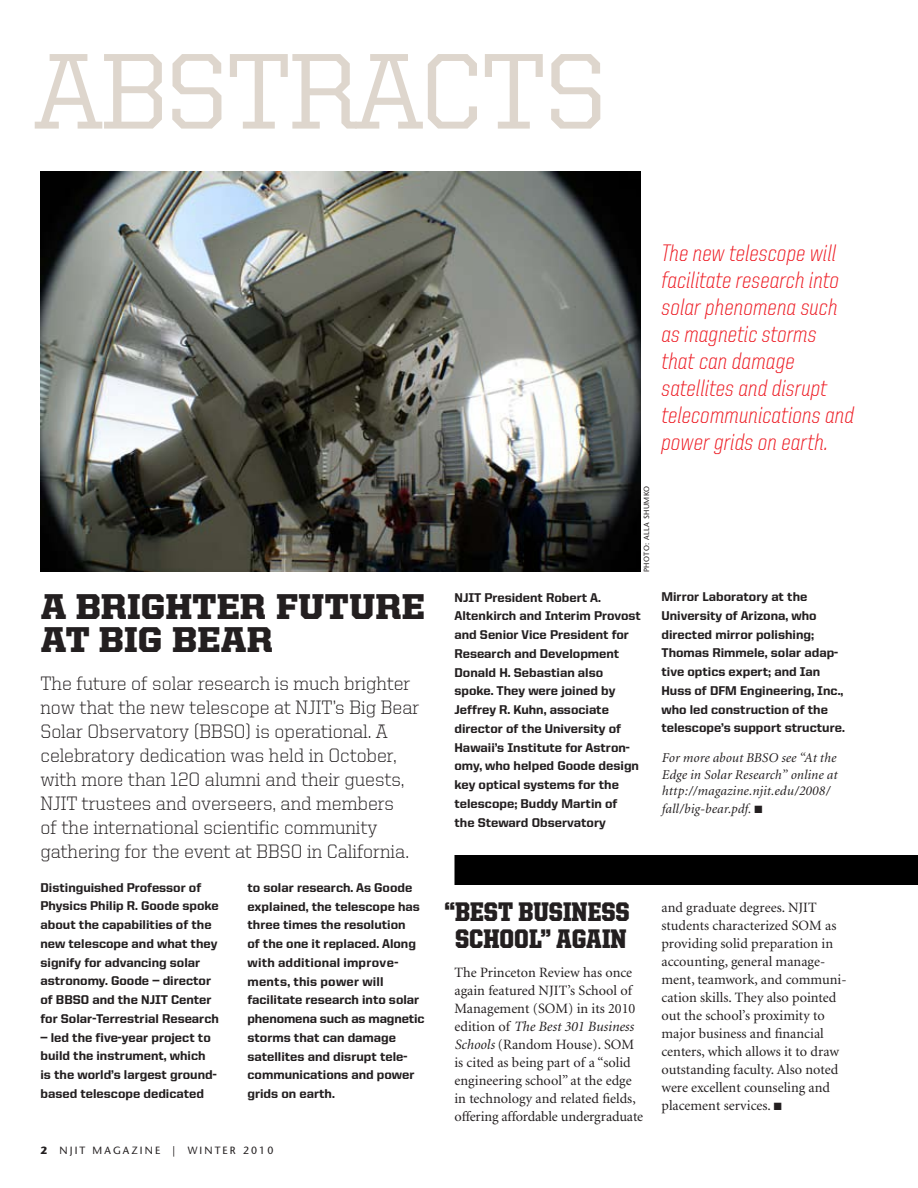
<style>
.page{position:relative;width:918px;height:1188px;background:#fff}
.page>*{position:absolute;margin:0;border:0;box-sizing:border-box;transform-origin:0 0}
.t1{font:500 108px "United Serif Reg";letter-spacing:-.04em;color:#ded6cd}
.t2{font:900 36px/33px "United Serif Reg";color:#231f20}
.t3{font:900 27px/27px "United Serif Semi Cond";color:#231f20;text-align:center}
.t4{font:300 24px/27px "United Italic Semi Cond";color:#ed1c24}
.t5{font:300 19.5px/24px "United Serif Reg";color:#231f20}
.t6{font:14.25px/18px "Minion";color:#231f20}
.t7{font:italic 13.5px/16.5px "Minion";letter-spacing:.01em;color:#231f20;text-align:justify}
.t8{font:800 12.75px/18.8px "United Sans Reg";color:#231f20}
.t9{font:10.5px "Stone Sans";letter-spacing:.2em;color:#231f20}
.t10{font:7.5px "Stone Sans";letter-spacing:.05em;color:#231f20}
.s1{font-weight:700}
.s2{font-style:italic}
</style>
<div class="page">
<div style="left:454px;top:855px;width:464px;height:30px;background:#000"></div>
<img style="left:41px;top:171px;width:600px;height:401px">
<h1 class="t1" style="left:32px;top:32px;width:563px">ABSTRACTS</h1>
<h3 class="t4" style="left:662px;top:240px;width:194px">The new telescope will facilitate research into solar phenomena such as magnetic storms that can damage satellites and disrupt telecommunications and power grids on earth.</h3>
<p class="t10" style="left:642px;top:572px;width:88px;rotate:-90deg">Ph oto: Alla Shumko</p>
<h2 class="t2" style="left:40px;top:590px;width:386px">A BRIGHTER FUTURE<br>AT BIG BEAR</h2>
<p class="t5" style="left:40px;top:671px;width:380px">The future of solar research is much brighter now that the new telescope at NJIT’s Big Bear Solar Observatory (BBSO) is operational. A celebratory dedication was held in October, with more than 120 alumni and their guests, NJIT trustees and overseers, and members<br>of the international scientific community gathering for the event at BBSO in California.</p>
<p class="t8" style="left:40px;top:878px;width:180px">Distinguished Professor of<br>Physics Philip R. Goode spoke about the capabilities of the new telescope and what they signify for advancing solar astronomy. Goode — director of BBSO and the NJIT Center for Solar-Terrestrial Research</p>
<p class="t8" style="left:40px;top:1028px;width:178px">— led the five-year project to build the instrument, which is the world’s largest ground&shy;based telescope dedicated</p>
<p class="t8" style="left:247px;top:878px;width:179px">to solar research. As Goode explained, the telescope has three times the resolution<br>of the one it replaced. Along with additional improve&shy;ments, this power will facilitate research into solar phenomena such as magnetic storms that can damage satellites and disrupt tele&shy;communications and power grids on earth.</p>
<p class="t9" style="left:40px;top:1144px;width:234px"><span class="s1">2</span> NJIT MAGAZINE | WINTER 2010</p>
<p class="t8" style="left:454px;top:588px;width:188px">NJIT President Robert A.<br>Altenkirch and Interim Provost and Senior Vice President for<br>Research and Development<br>Donald H. Sebastian also spoke. They were joined by<br>Jeffrey R. Kuhn, associate director of the University of<br>Hawaii’s Institute for Astron&shy;omy, who helped Goode design key optical systems for the telescope; Buddy Martin of<br>the Steward Observatory</p>
<p class="t8" style="left:661px;top:587px;width:185px">Mirror Laboratory at the<br>University of Arizona, who directed mirror polishing;<br>Thomas Rimmele, solar adap&shy;tive optics expert; and Ian<br>Huss of DFM Engineering, Inc., who led construction of the telescope’s support structure.</p>
<p class="t7" style="left:662px;top:750px;width:177px">For more about BBSO see “At the Edge in Solar Research” online at http://magazine.njit.edu/2008/</p>
<p class="t7" style="left:662px;top:801px;width:102px">fall/big-bear.pdf. ■</p>
<h3 class="t3" style="left:444px;top:898px;width:187px">“BEST BUSINESS<br>SCHOOL” AGAIN</h3>
<p class="t6" style="left:454px;top:964px;width:190px">The Princeton Review has once again featured NJIT’s School of<br>Management (SOM) in its 2010 edition of <span class="s2">The Best 301 Business<br>Schools</span> (Random House). SOM is cited as being part of a “solid engineering school” at the edge in technology and related fields, offering affordable undergraduate</p>
<p class="t6" style="left:661px;top:899px;width:187px">and graduate degrees. NJIT students characterized SOM as providing solid preparation in accounting, general manage&shy;ment, teamwork, and communi&shy;cation skills. They also pointed out the school’s proximity to major business and financial centers, which allows it to draw outstanding faculty. Also noted were excellent counseling and placement services. ■</p>
</div>
